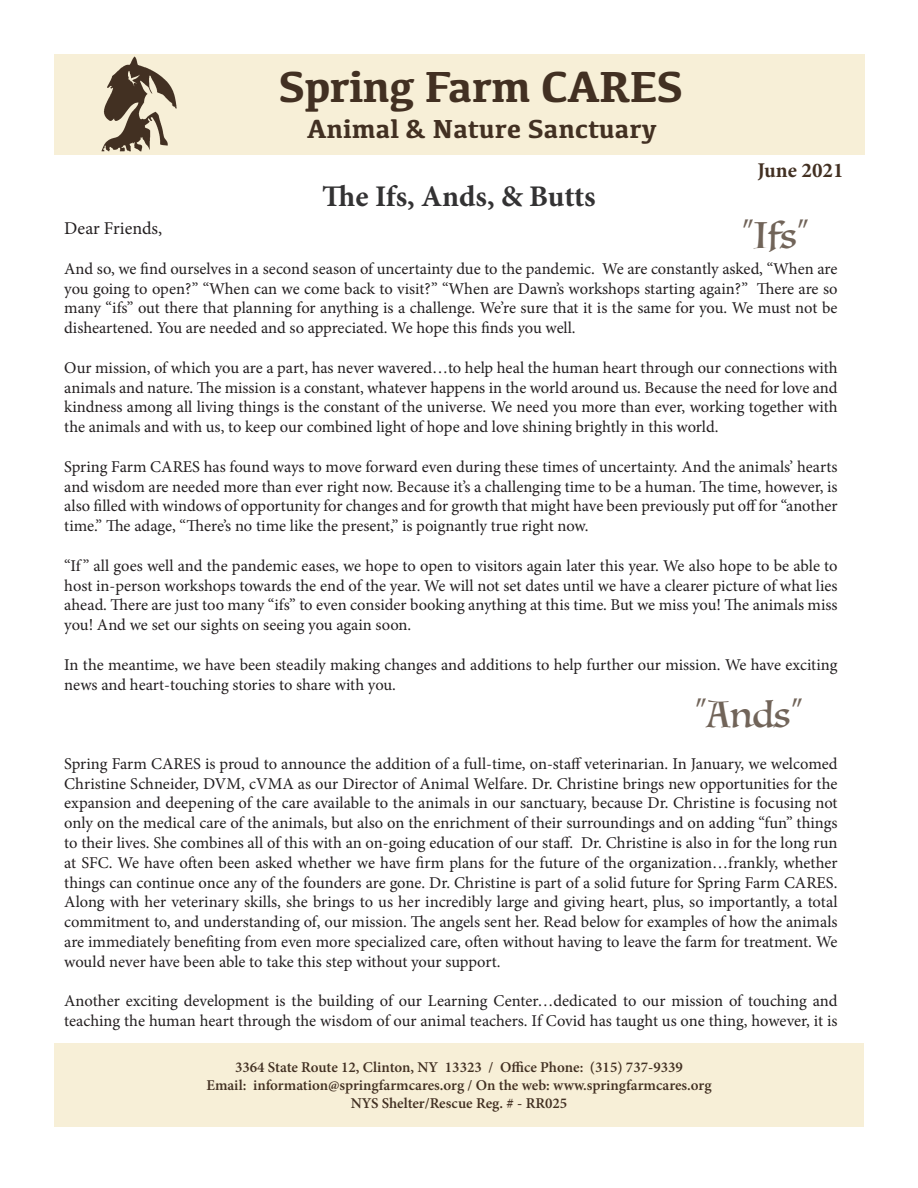
<style>
.page{position:relative;width:918px;height:1188px;background:#fff}
.page>*{position:absolute;margin:0;border:0;box-sizing:border-box;transform-origin:0 0}
.t1{font:700 45px "Kefa";letter-spacing:-.02em;color:#423022}
.t2{font:36px "Luminari";color:#716459}
.t3{font:700 30px "Minion Pro";letter-spacing:-.005em;color:#333233}
.t4{font:700 27px "Kefa";color:#423022}
.t5{font:700 21px "Minion Pro";color:#423022}
.t6{font:18px "Minion Pro";color:#231f20}
.t7{font:16.5px/19.8px "Minion Pro";letter-spacing:-.005em;color:#231f20;text-align:justify}
.t8{font:600 15px "Minion Pro";color:#423022}
</style>
<div class="page">
<div style="left:54px;top:1043px;width:810px;height:83px;background:#f7efd7"></div>
<div style="left:54px;top:54px;width:174px;height:101px;background:#f7efd7"></div>
<img style="left:101px;top:56px;width:76px;height:96px">
<div style="left:228px;top:54px;width:637px;height:101px;background:#f7efd7"></div>
<p class="t1" style="left:278px;top:57px;width:407px">Spring Farm CARES</p>
<p class="t4" style="left:307px;top:111px;width:351px">Animal &amp; Nature Sanctuary</p>
<p class="t3" style="left:322px;top:175px;width:275px">The Ifs, Ands, &amp; Butts</p>
<p class="t5" style="left:757px;top:156px;width:88px">June 2021</p>
<p class="t2" style="left:742px;top:205px;width:69px">“Ifs”</p>
<p class="t6" style="left:64px;top:216px;width:100px">Dear Friends,</p>
<p class="t7" style="left:64px;top:259px;width:775px">And so, we find ourselves in a second season of uncertainty due to the pandemic. We are constantly asked, “When are you going to open?” “When can we come back to visit?” “When are Dawn’s workshops starting again?” There are so many “ifs” out there that planning for anything is a challenge. We’re sure that it is the same for you. We must not be disheartened. You are needed and so appreciated. We hope this finds you well.</p>
<p class="t7" style="left:64px;top:358px;width:775px">Our mission, of which you are a part, has never wavered…to help heal the human heart through our connections with animals and nature. The mission is a constant, whatever happens in the world around us. Because the need for love and kindness among all living things is the constant of the universe. We need you more than ever, working together with the animals and with us, to keep our combined light of hope and love shining brightly in this world.</p>
<p class="t7" style="left:64px;top:457px;width:775px">Spring Farm CARES has found ways to move forward even during these times of uncertainty. And the animals’ hearts and wisdom are needed more than ever right now. Because it’s a challenging time to be a human. The time, however, is also filled with windows of opportunity for changes and for growth that might have been previously put off for “another time.” The adage, “There’s no time like the present,” is poignantly true right now.</p>
<p class="t7" style="left:64px;top:556px;width:775px">“If ” all goes well and the pandemic eases, we hope to open to visitors again later this year. We also hope to be able to host in-person workshops towards the end of the year. We will not set dates until we have a clearer picture of what lies ahead. There are just too many “ifs” to even consider booking anything at this time. But we miss you! The animals miss you! And we set our sights on seeing you again soon.</p>
<p class="t7" style="left:64px;top:655px;width:775px">In the meantime, we have been steadily making changes and additions to help further our mission. We have exciting news and heart-touching stories to share with you.</p>
<p class="t2" style="left:695px;top:684px;width:110px">“Ands”</p>
<p class="t7" style="left:64px;top:754px;width:775px">Spring Farm CARES is proud to announce the addition of a full-time, on-staff veterinarian. In January, we welcomed Christine Schneider, DVM, cVMA as our Director of Animal Welfare. Dr. Christine brings new opportunities for the expansion and deepening of the care available to the animals in our sanctuary, because Dr. Christine is focusing not only on the medical care of the animals, but also on the enrichment of their surroundings and on adding “fun” things to their lives. She combines all of this with an on-going education of our staff. Dr. Christine is also in for the long run at SFC. We have often been asked whether we have firm plans for the future of the organization…frankly, whether things can continue once any of the founders are gone. Dr. Christine is part of a solid future for Spring Farm CARES.<br>Along with her veterinary skills, she brings to us her incredibly large and giving heart, plus, so importantly, a total commitment to, and understanding of, our mission. The angels sent her. Read below for examples of how the animals are immediately benefiting from even more specialized care, often without having to leave the farm for treatment. We would never have been able to take this step without your support.</p>
<p class="t7" style="left:64px;top:991px;width:775px">Another exciting development is the building of our Learning Center…dedicated to our mission of touching and teaching the human heart through the wisdom of our animal teachers. If Covid has taught us one thing, however, it is</p>
<p class="t8" style="left:235px;top:1057px;width:449px">3364 State Route 12, Clinton, NY 13323 / Office Phone: (315) 737-9339</p>
<p class="t8" style="left:206px;top:1075px;width:507px">Email: information@springfarmcares.org / On the web: www.springfarmcares.org</p>
<p class="t8" style="left:351px;top:1093px;width:218px">NYS Shelter/Rescue Reg. # - RR025</p>
</div>
